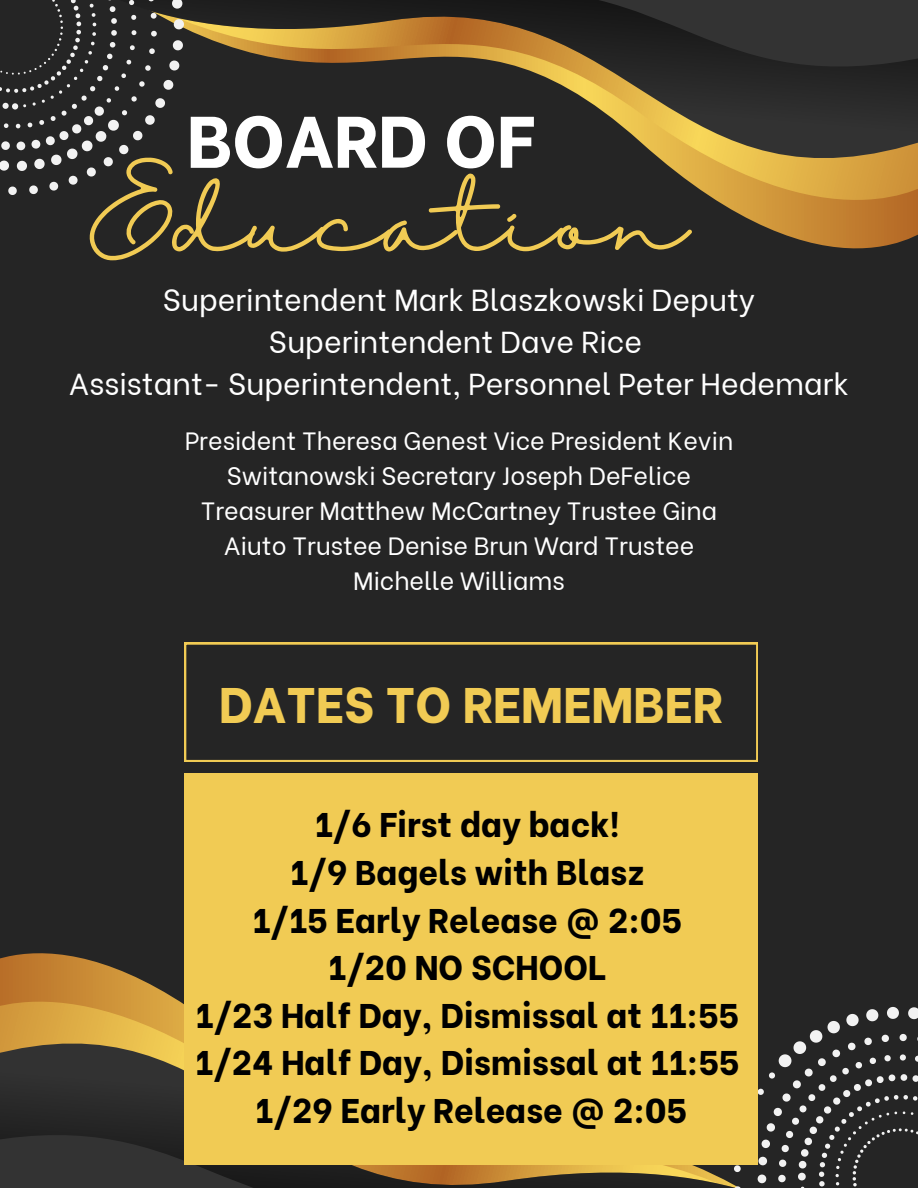
<style>
.page{position:relative;width:918px;height:1188px;background:#252525}
.page>*{position:absolute;margin:0;border:0;box-sizing:border-box;transform-origin:0 0}
.t1{font:83.85px "Halimun";color:#f1cb54}
.t2{font:800 72.9px "Be Vietnam";color:#fff}
.t3{font:800 49.8px "Be Vietnam";color:#f1cb54}
.t4{font:800 34.2px/47.7px "Be Vietnam";color:#000;text-align:center}
.t5{font:30.3px/42.3px "Be Vietnam";color:#fff;text-align:center}
.t6{font:24.9px/35px "Be Vietnam";color:#fff;text-align:center}
</style>
<div class="page">
<svg style="left:0;top:953px;width:129px;height:21px"></svg>
<svg style="left:0;top:974px;width:734px;height:214px"></svg>
<svg style="left:0;top:1097px;width:723px;height:91px"></svg>
<svg style="left:768px;top:228px;width:150px;height:21px"></svg>
<svg style="left:594px;top:105px;width:324px;height:123px"></svg>
<svg style="left:184px;top:0;width:734px;height:105px"></svg>
<svg style="left:0;top:0;width:184px;height:195px"></svg>
<svg style="left:734px;top:1007px;width:184px;height:181px"></svg>
<svg style="left:184px;top:642px;width:574px;height:120px"></svg>
<div style="left:184px;top:773px;width:574px;height:392px;background:#f1cb54"></div>
<p class="t2" style="left:187px;top:81px;width:349px">BOARD OF</p>
<h2 class="t1" style="left:86px;top:173px;width:604px">Education</h2>
<p class="t5" style="left:69px;top:276px;width:782px">Superintendent Mark Blaszkowski Deputy<br>Superintendent Dave Rice<br>Assistant- Superintendent, Personnel Peter Hedemark</p>
<p class="t6" style="left:185px;top:421px;width:550px">President Theresa Genest Vice President Kevin Switanowski Secretary Joseph DeFelice Treasurer Matthew McCartney Trustee Gina Aiuto Trustee Denise Brun Ward Trustee Michelle Williams</p>
<h1 class="t3" style="left:219px;top:664px;width:506px">DATES TO REMEMBER</h1>
<h5 class="t4" style="left:195px;top:798px;width:546px">1/6 First day back!<br>1/9 Bagels with Blasz<br>1/15 Early Release @ 2:05<br>1/20 NO SCHOOL<br>1/23 Half Day, Dismissal at 11:55<br>1/24 Half Day, Dismissal at 11:55<br>1/29 Early Release @ 2:05</h5>
</div>
